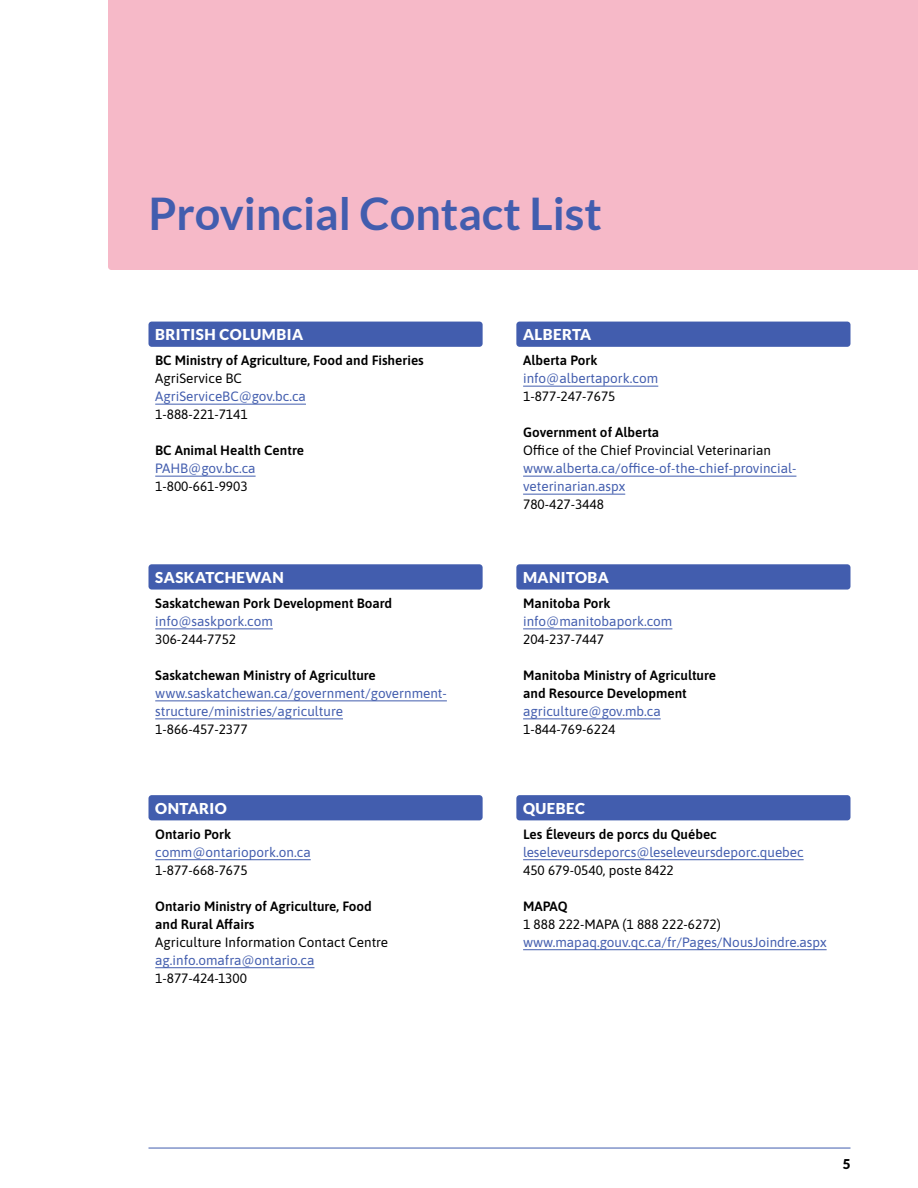
<style>
.page{position:relative;width:918px;height:1188px;background:#fff}
.page>*{position:absolute;margin:0;border:0;box-sizing:border-box;transform-origin:0 0}
.t1{font:700 45px "Lato";color:#425dae}
.t2{font:900 15px "Lato";letter-spacing:.03em;color:#fff}
.t3{font:13.5px/18px "Asap";color:#425dae}
.t4{font:600 13.5px/18px "Asap";color:#000}
.t5{font:13.5px "Asap";color:#000}
.t6{font:900 13.5px "Lato";color:#000}
</style>
<div class="page">
<hr style="left:148px;top:1148px;width:702px;height:1px;background:#425dae">
<div style="left:108px;top:0;width:810px;height:270px;background:#f6b9c8"></div>
<div style="left:149px;top:322px;width:334px;height:25px;background:#425dae;border-radius:3px"></div>
<hr style="left:155px;top:404px;width:151px;height:1px;background:#425dae">
<hr style="left:155px;top:476px;width:101px;height:1px;background:#425dae">
<div style="left:516px;top:322px;width:334px;height:25px;background:#425dae;border-radius:3px"></div>
<hr style="left:523px;top:386px;width:135px;height:1px;background:#425dae">
<hr style="left:523px;top:476px;width:273px;height:1px;background:#425dae">
<hr style="left:523px;top:494px;width:102px;height:1px;background:#425dae">
<div style="left:149px;top:564px;width:334px;height:26px;background:#425dae;border-radius:3px"></div>
<hr style="left:155px;top:628px;width:118px;height:1px;background:#425dae">
<hr style="left:155px;top:700px;width:292px;height:1px;background:#425dae">
<hr style="left:155px;top:718px;width:188px;height:1px;background:#425dae">
<div style="left:516px;top:564px;width:334px;height:26px;background:#425dae;border-radius:3px"></div>
<hr style="left:523px;top:628px;width:149px;height:1px;background:#425dae">
<hr style="left:523px;top:718px;width:138px;height:1px;background:#425dae">
<div style="left:149px;top:795px;width:334px;height:25px;background:#425dae;border-radius:3px"></div>
<hr style="left:155px;top:859px;width:156px;height:1px;background:#425dae">
<hr style="left:155px;top:967px;width:159px;height:1px;background:#425dae">
<div style="left:516px;top:795px;width:334px;height:25px;background:#425dae;border-radius:3px"></div>
<hr style="left:523px;top:859px;width:281px;height:1px;background:#425dae">
<hr style="left:523px;top:949px;width:304px;height:1px;background:#425dae">
<h1 class="t1" style="left:148px;top:187px;width:455px">Provincial Contact List</h1>
<p class="t2" style="left:155px;top:326px;width:149px">BRITISH COLUMBIA</p>
<p class="t4" style="left:155px;top:351px;width:270px">BC Ministry of Agriculture, Food and Fisheries</p>
<p class="t5" style="left:155px;top:369px;width:88px">AgriService BC</p>
<p class="t3" style="left:155px;top:387px;width:152px">AgriServiceBC@gov.bc.ca</p>
<p class="t5" style="left:155px;top:405px;width:94px">1-888-221-7141</p>
<p class="t4" style="left:155px;top:441px;width:150px">BC Animal Health Centre</p>
<p class="t3" style="left:155px;top:459px;width:102px">PAHB@gov.bc.ca</p>
<p class="t5" style="left:155px;top:477px;width:94px">1-800-661-9903</p>
<p class="t2" style="left:155px;top:569px;width:130px">SASKATCHEWAN</p>
<p class="t4" style="left:155px;top:593px;width:239px">Saskatchewan Pork Development Board</p>
<p class="t3" style="left:155px;top:611px;width:119px">info@saskpork.com</p>
<p class="t5" style="left:155px;top:630px;width:82px">306-244-7752</p>
<p class="t4" style="left:155px;top:665px;width:222px">Saskatchewan Ministry of Agriculture</p>
<p class="t3" style="left:155px;top:683px;width:293px">www.saskatchewan.ca/government/government&shy;structure/ministries/agriculture</p>
<p class="t5" style="left:155px;top:720px;width:94px">1-866-457-2377</p>
<p class="t2" style="left:155px;top:800px;width:73px">ONTARIO</p>
<p class="t4" style="left:155px;top:824px;width:77px">Ontario Pork</p>
<p class="t3" style="left:155px;top:842px;width:157px">comm@ontariopork.on.ca</p>
<p class="t5" style="left:155px;top:861px;width:94px">1-877-668-7675</p>
<p class="t4" style="left:155px;top:896px;width:218px">Ontario Ministry of Agriculture, Food and Rural Affairs</p>
<p class="t5" style="left:155px;top:933px;width:235px">Agriculture Information Contact Centre</p>
<p class="t3" style="left:155px;top:950px;width:161px">ag.info.omafra@ontario.ca</p>
<p class="t5" style="left:155px;top:969px;width:93px">1-877-424-1300</p>
<p class="t2" style="left:523px;top:326px;width:70px">ALBERTA</p>
<p class="t4" style="left:523px;top:351px;width:76px">Alberta Pork</p>
<p class="t3" style="left:523px;top:369px;width:137px">info@albertapork.com</p>
<p class="t5" style="left:523px;top:387px;width:94px">1-877-247-7675</p>
<p class="t4" style="left:523px;top:423px;width:138px">Government of Alberta</p>
<p class="t5" style="left:523px;top:441px;width:249px">Office of the Chief Provincial Veterinarian</p>
<p class="t3" style="left:523px;top:459px;width:275px">www.alberta.ca/office-of-the-chief-provincial&shy;veterinarian.aspx</p>
<p class="t5" style="left:523px;top:495px;width:82px">780-427-3448</p>
<p class="t2" style="left:523px;top:569px;width:87px">MANITOBA</p>
<p class="t4" style="left:523px;top:593px;width:89px">Manitoba Pork</p>
<p class="t3" style="left:523px;top:611px;width:151px">info@manitobapork.com</p>
<p class="t5" style="left:523px;top:630px;width:82px">204-237-7447</p>
<p class="t4" style="left:523px;top:665px;width:194px">Manitoba Ministry of Agriculture and Resource Development</p>
<p class="t3" style="left:523px;top:701px;width:139px">agriculture@gov.mb.ca</p>
<p class="t5" style="left:523px;top:720px;width:94px">1-844-769-6224</p>
<p class="t2" style="left:523px;top:800px;width:63px">QUEBEC</p>
<p class="t4" style="left:523px;top:824px;width:195px">Les Éleveurs de porcs du Québec</p>
<p class="t3" style="left:523px;top:842px;width:282px">leseleveursdeporcs@leseleveursdeporc.quebec</p>
<p class="t5" style="left:523px;top:861px;width:152px">450 679-0540, poste 8422</p>
<p class="t4" style="left:523px;top:896px;width:46px">MAPAQ</p>
<p class="t5" style="left:523px;top:915px;width:199px">1 888 222-MAPA (1 888 222-6272)</p>
<p class="t3" style="left:523px;top:932px;width:305px">www.mapaq.gouv.qc.ca/fr/Pages/NousJoindre.aspx</p>
<p class="t6" style="left:843px;top:1156px;width:9px">5</p>
</div>
